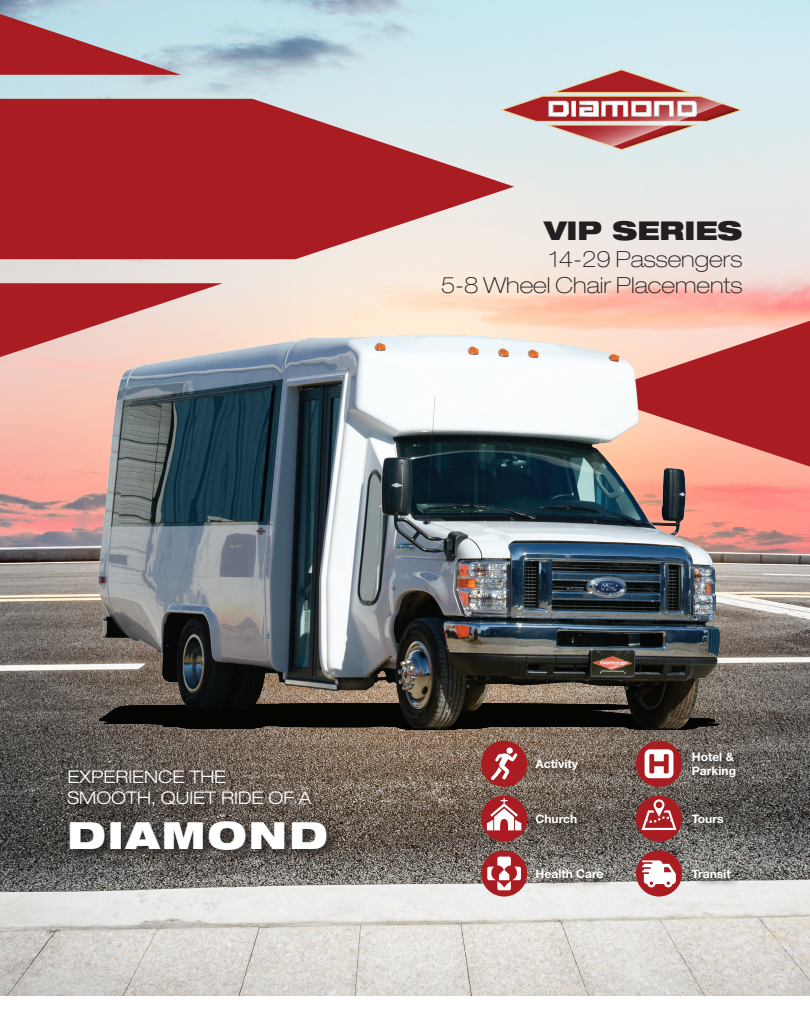
<style>
.page{position:relative;width:810px;height:1035px;background:#fff}
.page>*{position:absolute;margin:0;border:0;box-sizing:border-box;transform-origin:0 0}
.t1{font:900 expanded 37.5px "Helvetica Neue LT Std";letter-spacing:.06em;color:#fff}
.t2{font:900 expanded 25.88px "Helvetica Neue LT Std";color:#231f20}
.t3{font:100 expanded 22.25px "Helvetica Neue LT Std";color:#231f20}
.t4{font:300 expanded 17.5px/21px "Helvetica Neue LT Std";color:#fff}
.t5{font:700 11.75px/14.1px "Helvetica Neue LT Std";color:#fff}
</style>
<div class="page">
<img style="left:0;top:0;width:810px;height:996px">
<div style="left:68px;top:770px;width:269px;height:90px;background:#231f20;opacity:.55"></div>
<svg style="left:500px;top:69px;width:243px;height:81px;background:#cdacab"></svg>
<svg style="left:0;top:14px;width:181px;height:61px;background:#b27c84"></svg>
<svg style="left:0;top:99px;width:514px;height:160px;background:#b64c50"></svg>
<svg style="left:0;top:283px;width:223px;height:74px;background:#b94a4c"></svg>
<svg style="left:761px;top:321px;width:49px;height:146px;background:#b22f31"></svg>
<img style="left:68px;top:316px;width:693px;height:431px">
<div style="left:536px;top:759px;width:52px;height:22px;background:#231f20;opacity:.55"></div>
<div style="left:481px;top:741px;width:46px;height:46px;background:#a91d22;border-radius:50%"></div>
<svg style="left:491px;top:748px;width:26px;height:32px"></svg>
<div style="left:481px;top:796px;width:46px;height:46px;background:#a91d22;border-radius:50%"></div>
<svg style="left:487px;top:798px;width:34px;height:32px"></svg>
<div style="left:536px;top:814px;width:51px;height:19px;background:#231f20;opacity:.55"></div>
<div style="left:481px;top:850px;width:46px;height:47px;background:#a91d22;border-radius:50%"></div>
<svg style="left:487px;top:857px;width:34px;height:33px"></svg>
<div style="left:536px;top:869px;width:77px;height:19px;background:#231f20;opacity:.55"></div>
<div style="left:636px;top:741px;width:46px;height:46px;background:#a91d22;border-radius:50%"></div>
<svg style="left:645px;top:749px;width:28px;height:29px"></svg>
<div style="left:692px;top:752px;width:54px;height:35px;background:#231f20;opacity:.55"></div>
<div style="left:636px;top:796px;width:46px;height:46px;background:#a91d22;border-radius:50%"></div>
<svg style="left:642px;top:799px;width:34px;height:31px"></svg>
<div style="left:692px;top:814px;width:41px;height:19px;background:#231f20;opacity:.55"></div>
<div style="left:636px;top:850px;width:46px;height:47px;background:#a91d22;border-radius:50%"></div>
<svg style="left:642px;top:860px;width:34px;height:28px"></svg>
<div style="left:692px;top:869px;width:48px;height:19px;background:#231f20;opacity:.55"></div>
<p class="t2" style="left:544px;top:214px;width:200px">VIP SERIES</p>
<p class="t3" style="left:549px;top:245px;width:195px">14-29 Passengers</p>
<p class="t3" style="left:441px;top:272px;width:303px">5-8 Wheel Chair Placements</p>
<p class="t4" style="left:68px;top:766px;width:246px">EXPERIENCE THE<br>SMOOTH, QUIET RIDE OF A</p>
<p class="t1" style="left:68px;top:811px;width:262px">DIAMOND</p>
<p class="t5" style="left:536px;top:756px;width:44px">Activity</p>
<p class="t5" style="left:536px;top:811px;width:43px">Church</p>
<p class="t5" style="left:536px;top:866px;width:69px">Health Care</p>
<p class="t5" style="left:692px;top:749px;width:46px">Hotel &amp;<br>Parking</p>
<p class="t5" style="left:692px;top:811px;width:33px">Tours</p>
<p class="t5" style="left:692px;top:866px;width:40px">Transit</p>
</div>
